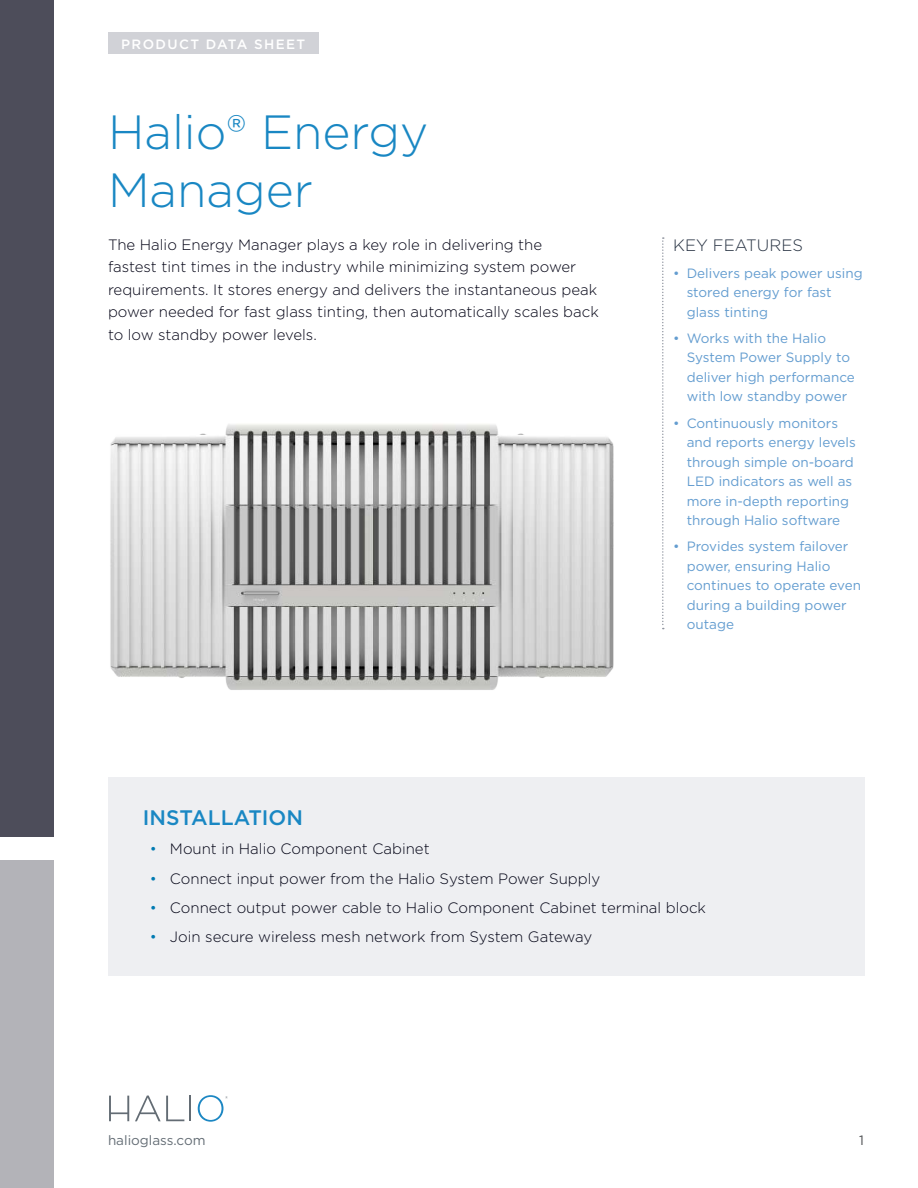
<style>
.page{position:relative;width:918px;height:1188px;background:#fff}
.page>*{position:absolute;margin:0;border:0;box-sizing:border-box;transform-origin:0 0}
.t1{font:300 48px/57.6px "Gotham";color:#1987c3}
.t2{font:500 21px "Gotham";color:#1987c3}
.t3{font:300 16.5px "Gotham";color:#273242}
.t4{font:300 15px/22.5px "Gotham";color:#000113}
.t5{font:13.5px/19.5px "Gotham";color:#649dd0}
.t6{font:500 13.5px "Gotham";letter-spacing:.1em;color:#fff}
.t7{font:13.5px "Gotham";color:#646d75}
.t8{font:13.5px "Gotham";color:#4c4e51}
.s1{color:#007ab2}
</style>
<div class="page">
<svg style="left:135px;top:1096px;width:49px;height:25px"></svg>
<hr style="left:189px;top:1096px;width:2px;height:25px;background:#636c74">
<svg style="left:109px;top:1096px;width:20px;height:25px"></svg>
<svg style="left:198px;top:1095px;width:30px;height:27px"></svg>
<div style="left:0;top:0;width:54px;height:837px;background:#4d4d5a"></div>
<div style="left:0;top:860px;width:54px;height:328px;background:#b3b3b8"></div>
<div style="left:108px;top:33px;width:211px;height:21px;background:#d1d2d7"></div>
<div style="left:108px;top:778px;width:756px;height:198px;background:#eeeff2"></div>
<svg style="left:662px;top:237px;width:2px;height:392px"></svg>
<img style="left:110px;top:424px;width:504px;height:266px">
<p class="t6" style="left:121px;top:38px;width:186px">PRODUCT DATA SHEET</p>
<h1 class="t1" style="left:108px;top:106px;width:322px">Halio® Energy<br>Manager</h1>
<p class="t4" style="left:108px;top:234px;width:492px">The Halio Energy Manager plays a key role in delivering the<br>fastest tint times in the industry while minimizing system power requirements. It stores energy and delivers the instantaneous peak power needed for fast glass tinting, then automatically scales back to low standby power levels.</p>
<p class="t3" style="left:673px;top:238px;width:131px">KEY FEATURES</p>
<p class="t5" style="left:687px;top:264px;width:177px;text-indent:-14px">• Delivers peak power using stored energy for fast glass tinting</p>
<p class="t5" style="left:687px;top:329px;width:170px;text-indent:-14px">• Works with the Halio<br>System Power Supply to deliver high performance with low standby power</p>
<p class="t5" style="left:687px;top:414px;width:171px;text-indent:-14px">• Continuously monitors and reports energy levels through simple on-board<br>LED indicators as well as more in-depth reporting through Halio software</p>
<p class="t5" style="left:687px;top:538px;width:176px;text-indent:-14px">• Provides system failover power, ensuring Halio continues to operate even during a building power outage</p>
<h2 class="t2" style="left:143px;top:808px;width:162px">INSTALLATION</h2>
<p class="t4" style="left:150px;top:839px;width:281px"><span class="s1">•</span> Mount in Halio Component Cabinet</p>
<p class="t4" style="left:150px;top:868px;width:452px"><span class="s1">•</span> Connect input power from the Halio System Power Supply</p>
<p class="t4" style="left:150px;top:897px;width:558px"><span class="s1">•</span> Connect output power cable to Halio Component Cabinet terminal block</p>
<p class="t4" style="left:150px;top:926px;width:444px"><span class="s1">•</span> Join secure wireless mesh network from System Gateway</p>
<p class="t7" style="left:108px;top:1134px;width:99px">halioglass.com</p>
<p class="t8" style="left:859px;top:1134px;width:6px">1</p>
</div>
